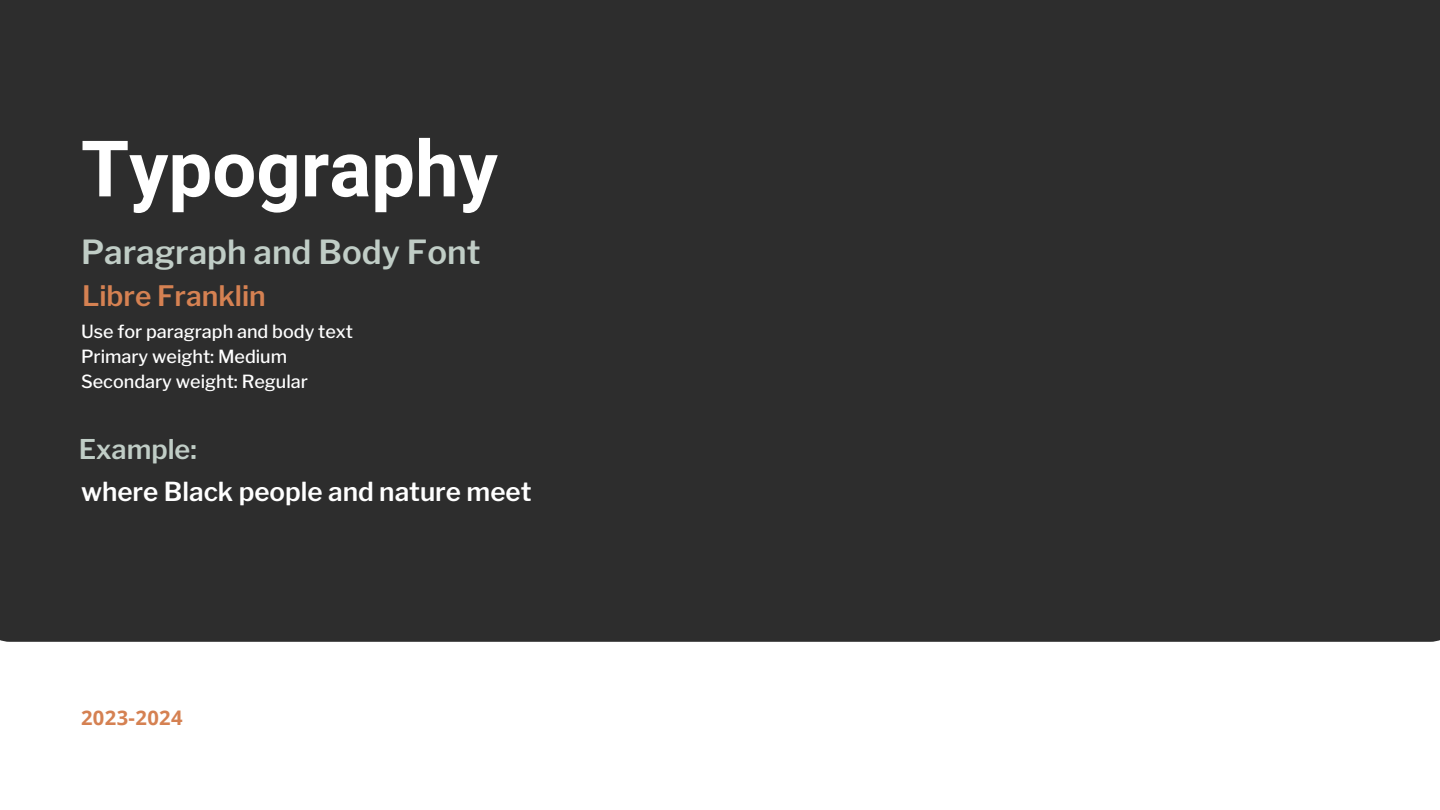
<style>
.page{position:relative;width:1440px;height:810px;background:#fff}
.page>*{position:absolute;margin:0;border:0;box-sizing:border-box;transform-origin:0 0}
.t1{font:700 78px "Roboto";color:#fff}
.t2{font:600 33px "Libre Franklin";color:#c0cdc6}
.t3{font:600 28px "Libre Franklin";color:#d58152}
.t4{font:600 27px "Libre Franklin";color:#c0cdc6}
.t5{font:600 26px "Libre Franklin";color:#fff}
.t6{font:700 20.1px "Open Sans";letter-spacing:.02em;color:#d58152}
.t7{font:500 18px/25px "Libre Franklin";color:#fff}
</style>
<div class="page">
<div style="left:0;top:0;width:1440px;height:642px;background:#2d2d2d"></div>
<h1 class="t1" style="left:81px;top:124px;width:418px">Typography</h1>
<h2 class="t2" style="left:81px;top:232px;width:401px">Paragraph and Body Font</h2>
<h3 class="t3" style="left:82px;top:278px;width:185px">Libre Franklin</h3>
<p class="t7" style="left:81px;top:319px;width:274px">Use for paragraph and body text<br>Primary weight: Medium<br>Secondary weight: Regular</p>
<h3 class="t4" style="left:79px;top:433px;width:120px">Example:</h3>
<h3 class="t5" style="left:81px;top:476px;width:452px">where Black people and nature meet</h3>
<p class="t6" style="left:81px;top:703px;width:103px">2023-2024</p>
</div>
